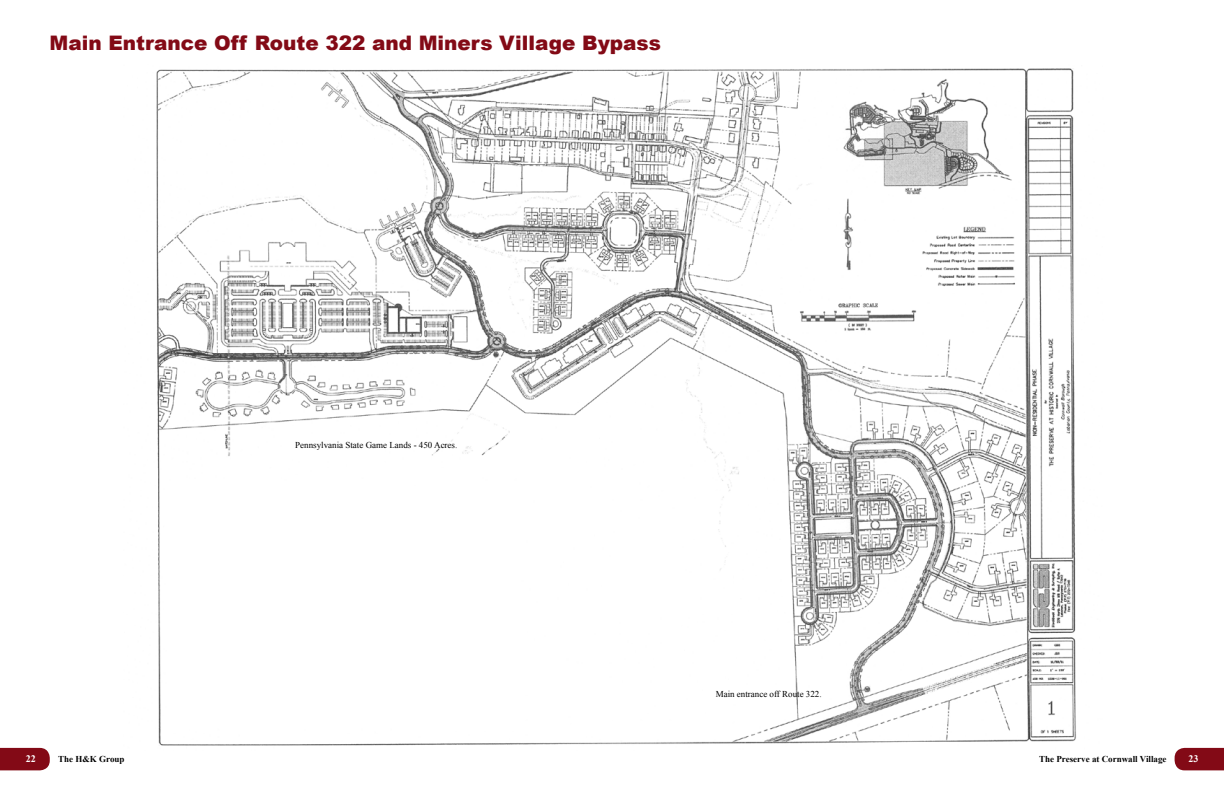
<style>
.page{position:relative;width:1224px;height:792px;background:#fff}
.page>*{position:absolute;margin:0;border:0;box-sizing:border-box;transform-origin:0 0}
.t1{font:900 20px "Arial";color:#830a16}
.t2{font:700 10px "Times New Roman";color:#fff}
.t3{font:9px "Times New Roman";color:#000}
.t4{font:700 9px "Times New Roman";color:#000}
</style>
<div class="page">
<svg style="left:0;top:748px;width:50px;height:22px"></svg>
<svg style="left:1175px;top:748px;width:49px;height:22px"></svg>
<img style="left:156px;top:68px;width:920px;height:678px">
<h1 class="t1" style="left:50px;top:29px;width:613px">Main Entrance Off Route 322 and Miners Village Bypass</h1>
<p class="t3" style="left:295px;top:439px;width:164px">Pennsylvania State Game Lands - 450 Acres.</p>
<p class="t3" style="left:716px;top:688px;width:108px">Main entrance off Route 322.</p>
<p class="t2" style="left:26px;top:752px;width:11px">22</p>
<p class="t4" style="left:58px;top:753px;width:68px">The H&amp;K Group</p>
<p class="t4" style="left:1039px;top:753px;width:129px">The Preserve at Cornwall Village</p>
<p class="t2" style="left:1189px;top:752px;width:11px">23</p>
</div>
